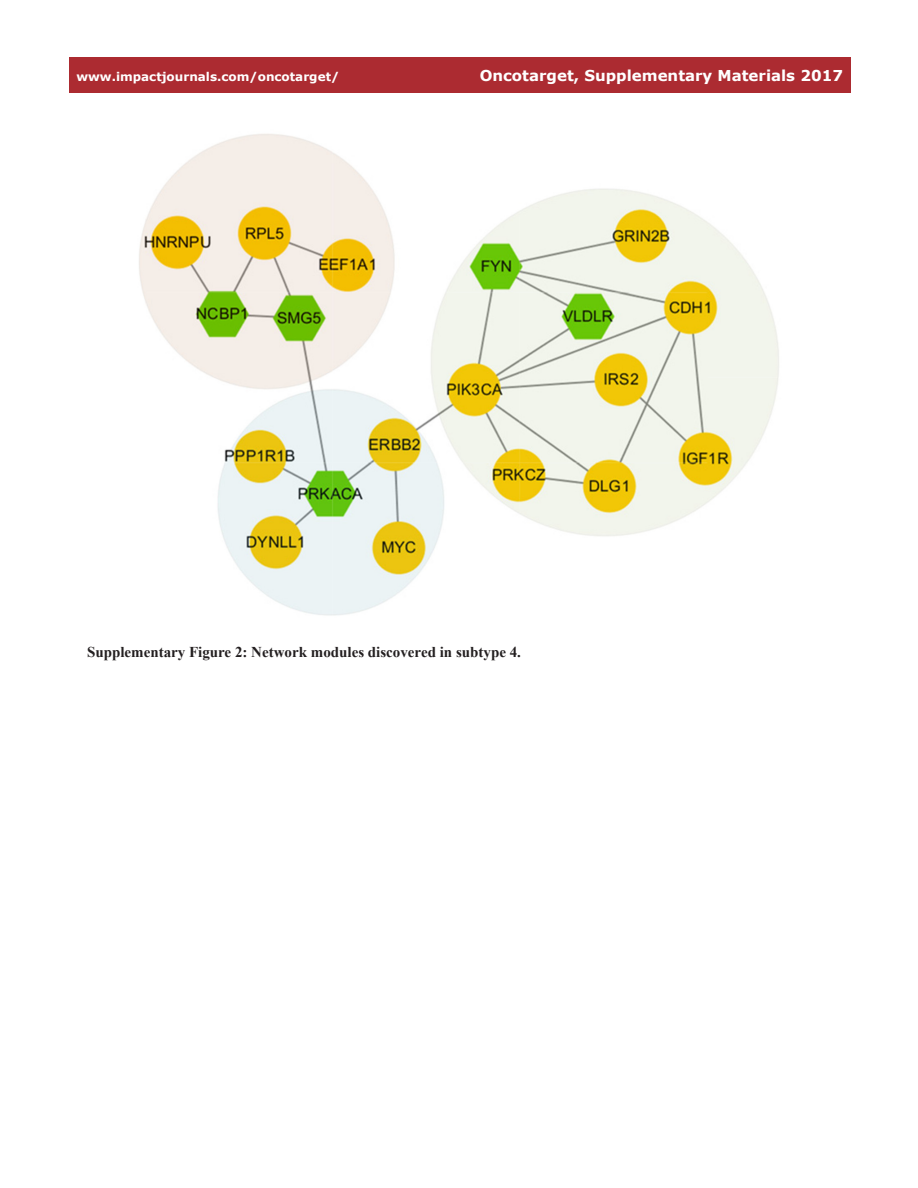
<style>
.page{position:relative;width:918px;height:1188px;background:#fff}
.page>*{position:absolute;margin:0;border:0;box-sizing:border-box;transform-origin:0 0}
.figuretext{font:700 15px "Times New Roman";color:#231f20}
.t1{font:700 15px "Verdana";color:#fff}
.t2{font:700 12px "Verdana";color:#fff}
</style>
<div class="page">
<div style="left:69px;top:57px;width:781px;height:36px;background:#ac2b31"></div>
<img style="left:139px;top:134px;width:640px;height:482px">
<p class="t2" style="left:76px;top:68px;width:264px">www.impactjournals.com/oncotarget/</p>
<p class="t1" style="left:480px;top:65px;width:365px">Oncotarget, Supplementary Materials 2017</p>
<p class="figuretext" style="left:87px;top:642px;width:436px">Supplementary Figure 2: Network modules discovered in subtype 4.</p>
</div>
